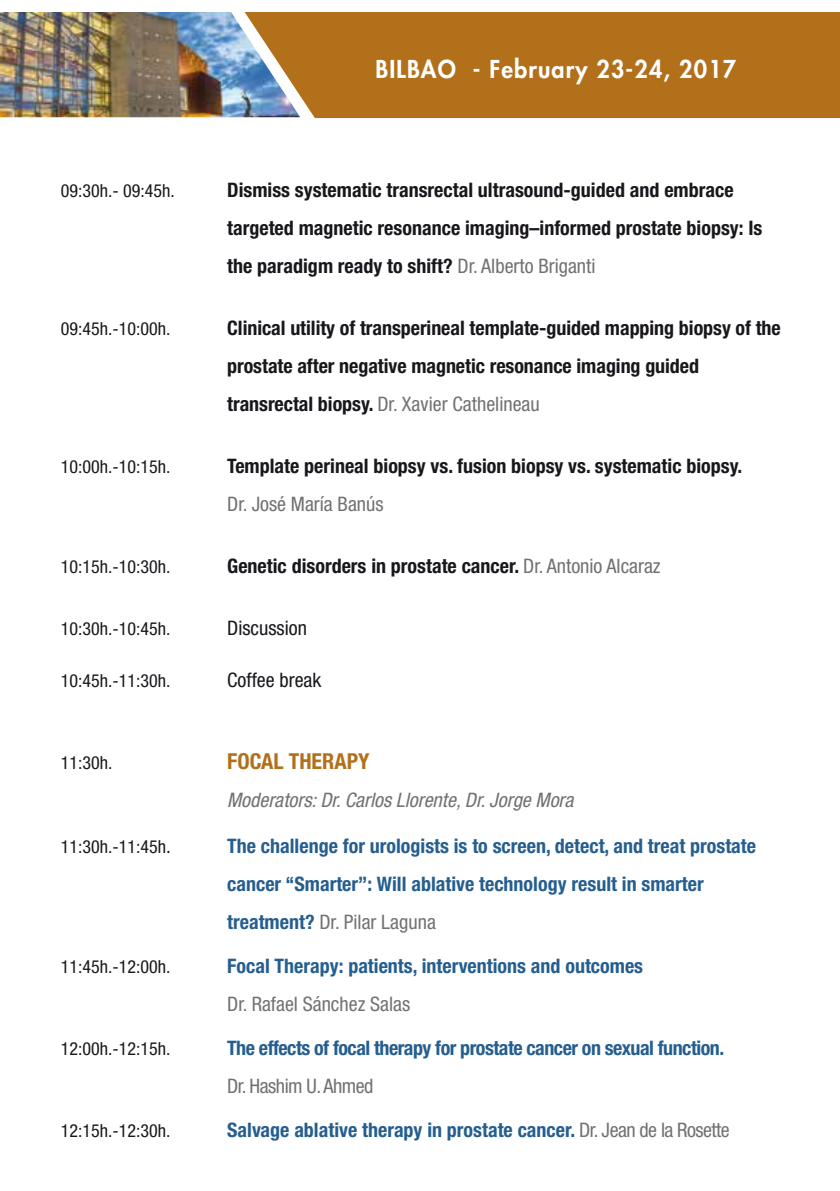
<style>
.page{position:relative;width:840px;height:1191px;background:#fff}
.page>*{position:absolute;margin:0;border:0;box-sizing:border-box;transform-origin:0 0}
.t1{font:800 24px "Futura Std";letter-spacing:.05em;color:#fff;scale:.96 1}
.t2{font:700 condensed 22px "Helvetica Neue LT Std";color:#b2701b}
.t3{font:700 condensed 20px/38px "Helvetica Neue LT Std";color:#1a171c}
.t4{font:700 condensed 20px/38px "Helvetica Neue LT Std";color:#255e8f}
.t5{font:700 condensed 20px "Helvetica Neue LT Std";letter-spacing:-.025em;color:#255e8f}
.t6{font:italic condensed 20px "Helvetica Neue LT Std";color:#707172}
.t7{font:condensed 20px "Helvetica Neue LT Std";color:#707172}
.t8{font:condensed 20px "Helvetica Neue LT Std";color:#1a171c}
.t9{font:condensed 20px "Helvetica Neue LT Std";letter-spacing:-.025em;color:#707172}
.t10{font:condensed 18px "Helvetica Neue LT Std";color:#1a171c}
.s1{font-weight:400;color:#707172}
.s2{font-size:20px}
</style>
<div class="page">
<img style="left:0;top:12px;width:244px;height:105px">
<div style="left:244px;top:12px;width:595px;height:106px;background:#b2701b"></div>
<p class="t1" style="left:375px;top:54px;width:377px">BILBAO - February 23-24, 2017</p>
<p class="t10" style="left:61px;top:180px;width:115px">09:30h.- 09:45h.</p>
<p class="t3" style="left:227px;top:170px;width:536px">Dismiss systematic transrectal ultrasound-guided and embrace targeted magnetic resonance imaging–informed prostate biopsy: Is the paradigm ready to shift? <span class="s1">Dr. Alberto Briganti</span></p>
<p class="t10" style="left:61px;top:318px;width:111px">09:45h.-10:00h.</p>
<p class="t3" style="left:227px;top:308px;width:554px">Clinical utility of transperineal template-guided mapping biopsy of the prostate after negative magnetic resonance imaging guided transrectal biopsy. <span class="s1">Dr. Xavier Cathelineau</span></p>
<p class="t10" style="left:61px;top:456px;width:111px">10:00h.-10:15h.</p>
<p class="t3" style="left:227px;top:446px;width:516px">Template perineal biopsy vs. fusion biopsy vs. systematic biopsy.</p>
<p class="t7" style="left:227px;top:492px;width:158px">Dr. José María Banús</p>
<p class="t10" style="left:61px;top:556px;width:111px">10:15h.-10:30h.</p>
<p class="t3" style="left:227px;top:546px;width:435px">Genetic disorders in prostate cancer. <span class="s1">Dr. Antonio Alcaraz</span></p>
<p class="t10" style="left:61px;top:618px;width:111px">10:30h.-10:45h.</p>
<p class="t8" style="left:227px;top:616px;width:81px">Discussion</p>
<p class="t10" style="left:61px;top:670px;width:111px">10:45h.-11:30h.</p>
<p class="t8" style="left:227px;top:668px;width:95px">Coffee break</p>
<p class="t10" style="left:61px;top:752px;width:53px">11:30h.</p>
<p class="t2" style="left:227px;top:748px;width:144px">FOCAL THERAPY</p>
<p class="t6" style="left:227px;top:788px;width:347px">Moderators: Dr. Carlos Llorente, Dr. Jorge Mora</p>
<p class="t10" style="left:61px;top:836px;width:111px">11:30h.-11:45h<span class="s2">.</span></p>
<p class="t4" style="left:227px;top:826px;width:530px">The challenge for urologists is to screen, detect, and treat prostate cancer ‘‘Smarter’’: Will ablative technology result in smarter treatment? <span class="s1">Dr. Pilar Laguna</span></p>
<p class="t10" style="left:61px;top:956px;width:111px">11:45h.-12:00h.</p>
<p class="t4" style="left:227px;top:946px;width:417px">Focal Therapy: patients, interventions and outcomes</p>
<p class="t7" style="left:227px;top:992px;width:184px">Dr. Rafael Sánchez Salas</p>
<p class="t10" style="left:61px;top:1038px;width:111px">12:00h.-12:15h.</p>
<p class="t5" style="left:227px;top:1035px;width:498px">The effects of focal therapy for prostate cancer on sexual function.</p>
<p class="t9" style="left:227px;top:1074px;width:148px">Dr. Hashim U. Ahmed</p>
<p class="t10" style="left:61px;top:1120px;width:111px">12:15h.-12:30h.</p>
<p class="t4" style="left:227px;top:1110px;width:504px">Salvage ablative therapy in prostate cancer. <span class="s1">Dr. Jean de la Rosette</span></p>
</div>
